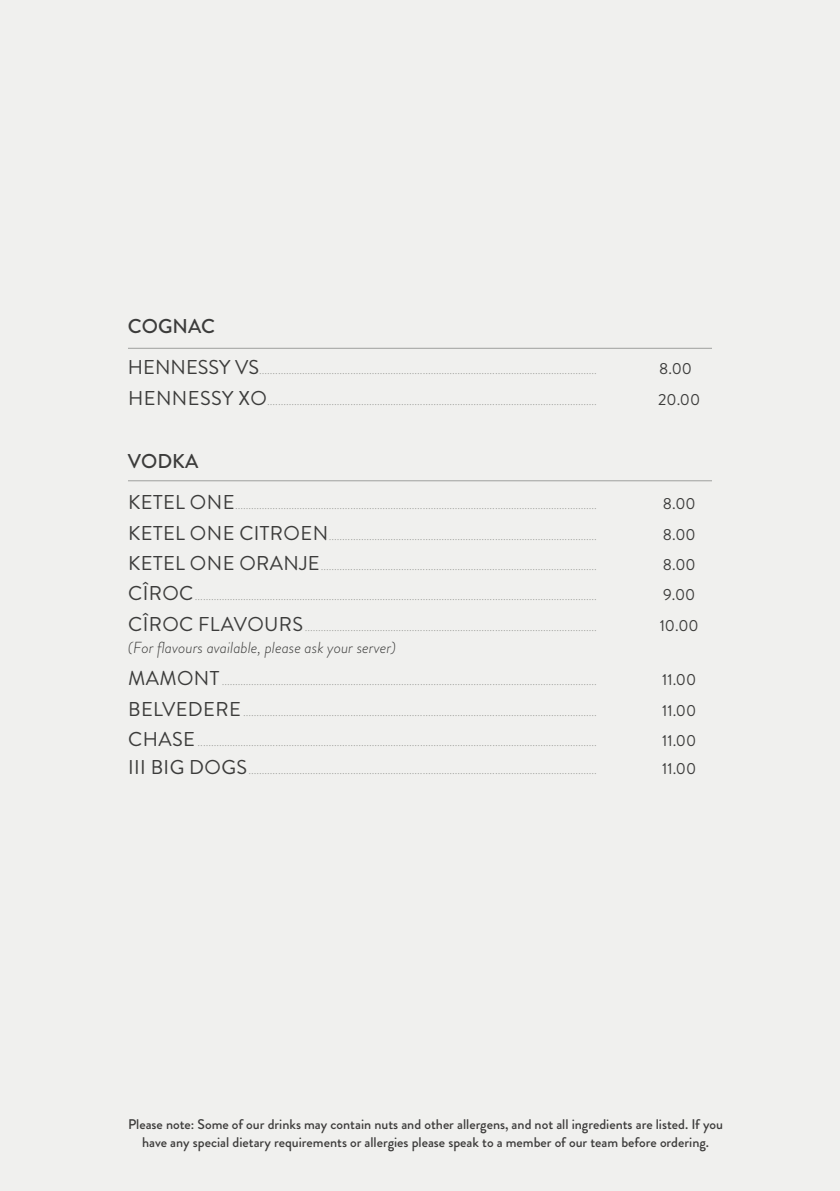
<style>
.page{position:relative;width:840px;height:1191px;background:#fff}
.page>*{position:absolute;margin:0;border:0;box-sizing:border-box;transform-origin:0 0}
.t1{font:500 20px "Brandon Grotesque";color:#3c3c3b}
.t2{font:16px "Brandon Grotesque";color:#3c3c3b}
.t3{font:italic 300 16px "Brandon Grotesque";color:#3c3c3b}
.t4{font:500 14px/18px "Brandon Grotesque";color:#3d3c3b;text-align:center}
.t5{font:300 12px "Brandon Grotesque";color:#81837e}
.s1{font-weight:400;font-size:20px;color:#3c3c3b}
</style>
<div class="page">
<div style="left:0;top:0;width:839px;height:1191px;background:#f0f0ee"></div>
<hr style="left:128px;top:348px;width:583px;height:1px;background:#9ea09d">
<hr style="left:128px;top:480px;width:583px;height:1px;background:#9ea09d">
<h1 class="t1" style="left:128px;top:313px;width:89px">COGNAC</h1>
<p class="t5" style="left:128px;top:362px;width:470px"><span class="s1">HENNESSY VS</span>..............................................................................................................................</p>
<h2 class="t2" style="left:659px;top:358px;width:34px">8.00</h2>
<p class="t5" style="left:128px;top:392px;width:470px"><span class="s1">HENNESSY XO</span>...........................................................................................................................</p>
<h2 class="t2" style="left:658px;top:388px;width:43px">20.00</h2>
<h1 class="t1" style="left:128px;top:447px;width:72px">VODKA</h1>
<p class="t5" style="left:128px;top:497px;width:470px"><span class="s1">KETEL ONE</span>.......................................................................................................................................</p>
<h2 class="t2" style="left:662px;top:493px;width:34px">8.00</h2>
<p class="t5" style="left:128px;top:527px;width:470px"><span class="s1">KETEL ONE CITROEN</span>....................................................................................................</p>
<h2 class="t2" style="left:662px;top:523px;width:34px">8.00</h2>
<p class="t5" style="left:128px;top:557px;width:470px"><span class="s1">KETEL ONE ORANJE</span>.......................................................................................................</p>
<h2 class="t2" style="left:662px;top:553px;width:34px">8.00</h2>
<p class="t5" style="left:128px;top:588px;width:470px"><span class="s1">CÎROC</span>......................................................................................................................................................</p>
<h2 class="t2" style="left:662px;top:584px;width:34px">9.00</h2>
<p class="t5" style="left:128px;top:618px;width:470px"><span class="s1">CÎROC FLAVOURS</span>.............................................................................................................</p>
<h2 class="t2" style="left:659px;top:614px;width:40px">10.00</h2>
<h2 class="t3" style="left:128px;top:636px;width:269px">(For flavours available, please ask your server)</h2>
<p class="t5" style="left:128px;top:673px;width:470px"><span class="s1">MAMONT</span> ............................................................................................................................................</p>
<h2 class="t2" style="left:662px;top:669px;width:35px">11.00</h2>
<p class="t5" style="left:128px;top:703px;width:470px"><span class="s1">BELVEDERE</span> ....................................................................................................................................</p>
<h2 class="t2" style="left:662px;top:699px;width:35px">11.00</h2>
<p class="t5" style="left:128px;top:733px;width:470px"><span class="s1">CHASE</span> .....................................................................................................................................................</p>
<h2 class="t2" style="left:662px;top:729px;width:35px">11.00</h2>
<p class="t5" style="left:128px;top:762px;width:470px"><span class="s1">III BIG DOGS</span>..................................................................................................................................</p>
<h2 class="t2" style="left:662px;top:758px;width:35px">11.00</h2>
<p class="t4" style="left:128px;top:1115px;width:596px">Please note: Some of our drinks may contain nuts and other allergens, and not all ingredients are listed. If you have any special dietary requirements or allergies please speak to a member of our team before ordering.</p>
</div>
